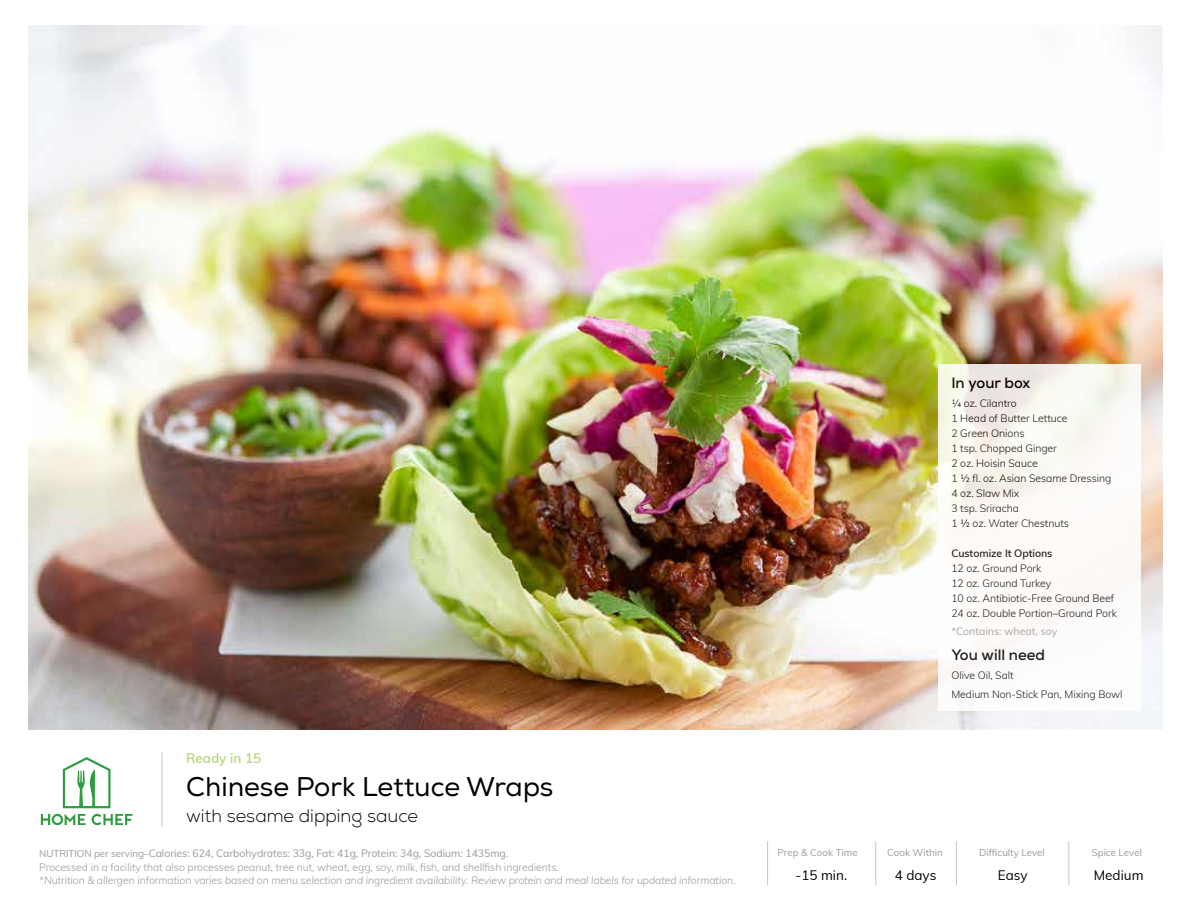
<style>
.page{position:relative;width:1188px;height:918px;background:#fff}
.page>*{position:absolute;margin:0;border:0;box-sizing:border-box;transform-origin:0 0}
.t1{font:27px "Nexa";color:#000}
.t2{font:300 18px "Nexa";color:#000}
.t3{font:700 15px "Nexa";color:#000}
.t4{font:13.5px "Muli";color:#000}
.t5{font:600 13.5px "Muli";color:#b4d672}
.t6{font:300 10.5px/15px "Muli";letter-spacing:-.005em;color:#000}
.t7{font:300 10.5px/13.5px "Muli";letter-spacing:-.005em;color:#9a9a9a}
.t8{font:italic 300 10.5px "Muli";letter-spacing:-.005em;color:#9a9a9a}
.t9{font:10.5px "Muli";color:#9a9a9a}
.t10{font:600 10.5px "Muli";letter-spacing:-.005em;color:#000}
.t11{font:9.75px "Muli";color:#9a9a9a}
.s1{font-weight:400;font-size:9.75px}
.s2{font-weight:400}
</style>
<div class="page">
<img style="left:29px;top:26px;width:1133px;height:704px">
<hr style="left:162px;top:752px;width:1px;height:75px;background:#c7c6c5">
<svg style="left:938px;top:364px;width:203px;height:347px"></svg>
<hr style="left:875px;top:841px;width:1px;height:44px;background:#c7c6c5">
<hr style="left:956px;top:841px;width:1px;height:44px;background:#c7c6c5">
<hr style="left:1068px;top:841px;width:1px;height:44px;background:#c7c6c5">
<hr style="left:767px;top:841px;width:1px;height:44px;background:#c7c6c5">
<svg style="left:41px;top:757px;width:92px;height:68px"></svg>
<p class="t5" style="left:186px;top:748px;width:77px">Ready in 15</p>
<h1 class="t1" style="left:186px;top:771px;width:369px">Chinese Pork Lettuce Wraps</h1>
<h2 class="t2" style="left:186px;top:805px;width:234px">with sesame dipping sauce</h2>
<p class="t7" style="left:39px;top:846px;width:521px"><span class="s1">NUTRITION per serving–</span><span class="s2">Calories: 624, Carbohydrates: 33g, Fat: 41g, Protein: 34g, Sodium: 1435mg.<br></span>Processed in a facility that also processes peanut, tree nut, wheat, egg, soy, milk, fish, and shellfish ingredients.</p>
<p class="t8" style="left:39px;top:873px;width:698px">*Nutrition &amp; allergen information varies based on menu selection and ingredient availability. Review protein and meal labels for updated information.</p>
<h3 class="t3" style="left:951px;top:374px;width:80px">In your box</h3>
<p class="t6" style="left:951px;top:395px;width:162px">¼ oz. Cilantro<br>1 Head of Butter Lettuce<br>2 Green Onions<br>1 tsp. Chopped Ginger<br>2 oz. Hoisin Sauce<br>1 ½ fl. oz. Asian Sesame Dressing<br>4 oz. Slaw Mix<br>3 tsp. Sriracha<br>1 ½ oz. Water Chestnuts</p>
<p class="t10" style="left:951px;top:546px;width:103px">Customize It Options</p>
<p class="t6" style="left:951px;top:560px;width:167px">12 oz. Ground Pork<br>12 oz. Ground Turkey<br>10 oz. Antibiotic-Free Ground Beef<br>24 oz. Double Portion–Ground Pork</p>
<p class="t9" style="left:951px;top:624px;width:107px">*Contains: wheat, soy</p>
<h3 class="t3" style="left:951px;top:645px;width:95px">You will need</h3>
<p class="t6" style="left:951px;top:665px;width:173px;line-height:18.8px">Olive Oil, Salt<br>Medium Non-Stick Pan, Mixing Bowl</p>
<p class="t11" style="left:778px;top:845px;width:82px">Prep &amp; Cook Time</p>
<p class="t11" style="left:887px;top:845px;width:57px">Cook Within</p>
<p class="t11" style="left:979px;top:845px;width:67px">Difficulty Level</p>
<p class="t11" style="left:1092px;top:845px;width:52px">Spice Level</p>
<p class="t4" style="left:796px;top:865px;width:53px">-15 min.</p>
<p class="t4" style="left:895px;top:865px;width:43px">4 days</p>
<p class="t4" style="left:998px;top:865px;width:31px">Easy</p>
<p class="t4" style="left:1094px;top:865px;width:51px">Medium</p>
</div>
